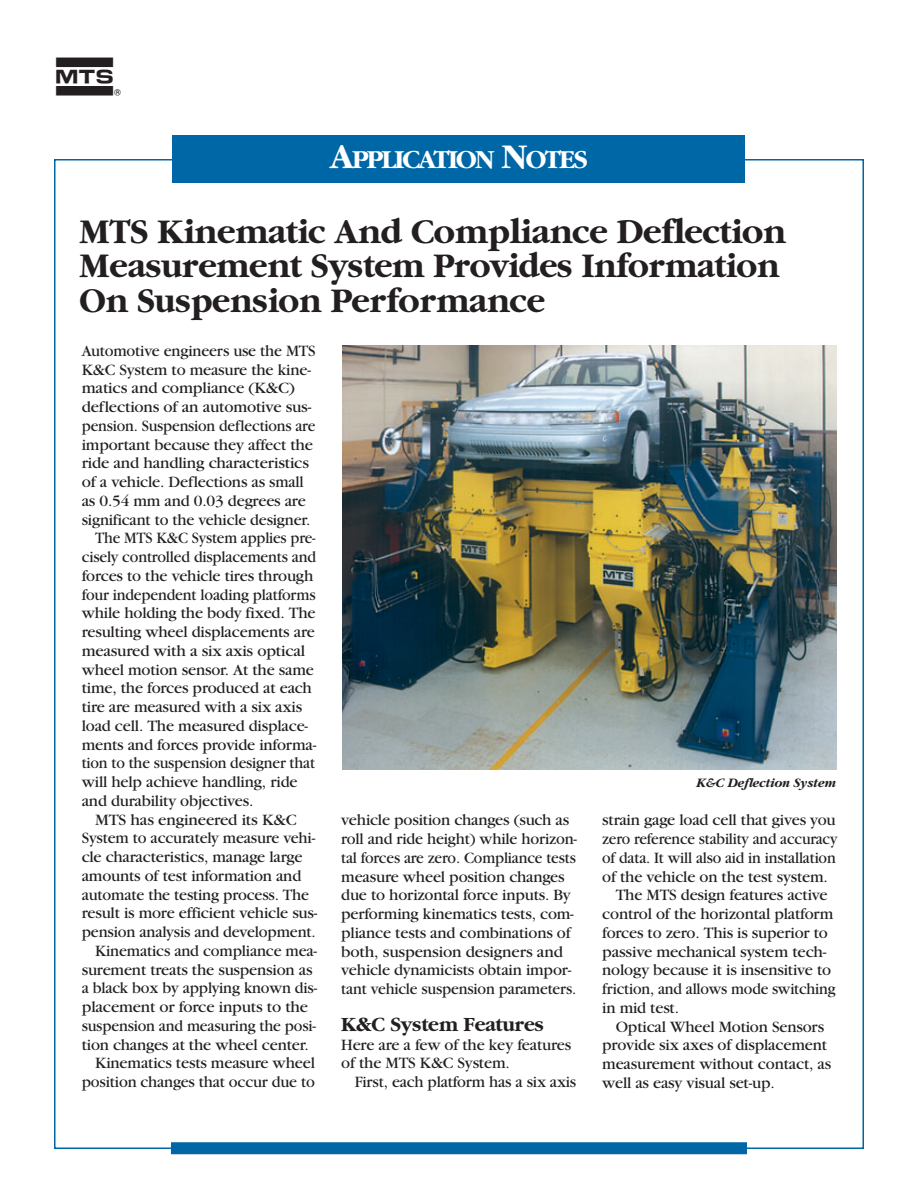
<style>
.page{position:relative;width:918px;height:1188px;background:#fff}
.page>*{position:absolute;margin:0;border:0;box-sizing:border-box;transform-origin:0 0}
.t1{font:42px "MTS Systems";color:#231f20}
.t2{font:700 36px/34.5px "Garamond";letter-spacing:-.01em;color:#231f20}
.t3{font:700 27px "Garamond";letter-spacing:-.06em;color:#fff}
.t4{font:700 21px "Garamond";letter-spacing:-.01em;color:#231f20}
.t5{font:16.5px/18.8px "Garamond";letter-spacing:-.01em;color:#231f20}
.t6{font:16.5px "Garamond";letter-spacing:-.01em;color:#231f20;scale:.95 1}
.t7{font:16.5px "Garamond";letter-spacing:-.01em;color:#231f20;scale:.96 1}
.t8{font:16.5px "Garamond";letter-spacing:-.01em;color:#231f20;scale:.94 1}
.t9{font:italic 700 13.5px "Garamond";letter-spacing:-.01em;color:#231f20}
.s1{font-size:36px}
</style>
<div class="page">
<div style="left:172px;top:135px;width:574px;height:47px;background:#0067a6"></div>
<div style="left:171px;top:1142px;width:576px;height:12px;background:#0067a6"></div>
<img style="left:342px;top:345px;width:495px;height:425px">
<h1 class="t1" style="left:54px;top:57px;width:70px">m</h1>
<h3 class="t3" style="left:330px;top:149px;width:259px"><span class="s1">A</span>PPLICATION <span class="s1">N</span>OTES</h3>
<h2 class="t2" style="left:80px;top:217px;width:708px">MTS Kinematic And Compliance Deflection<br>Measurement System Provides Information<br>On Suspension Performance</h2>
<p class="t5" style="left:82px;top:343px;width:235px">Automotive engineers use the MTS</p>
<p class="t5" style="left:82px;top:362px;width:231px">K&amp;C System to measure the kine-</p>
<p class="t5" style="left:82px;top:380px;width:215px">matics and compliance (K&amp;C)</p>
<p class="t5" style="left:82px;top:399px;width:231px">deflections of an automotive sus-</p>
<p class="t6" style="left:82px;top:420px;width:248px">pension. Suspension deflections are</p>
<p class="t5" style="left:82px;top:437px;width:233px">important because they affect the</p>
<p class="t5" style="left:82px;top:455px;width:229px">ride and handling characteristics</p>
<p class="t5" style="left:82px;top:474px;width:223px">of a vehicle. Deflections as small</p>
<p class="t5" style="left:82px;top:493px;width:226px">as 0.54 mm and 0.03 degrees are</p>
<p class="t5" style="left:82px;top:512px;width:230px">significant to the vehicle designer.</p>
<p class="t8" style="left:95px;top:532px;width:236px">The MTS K&amp;C System applies pre-</p>
<p class="t7" style="left:82px;top:551px;width:246px">cisely controlled displacements and</p>
<p class="t5" style="left:82px;top:568px;width:233px">forces to the vehicle tires through</p>
<p class="t7" style="left:82px;top:589px;width:245px">four independent loading platforms</p>
<p class="t5" style="left:82px;top:605px;width:235px">while holding the body fixed. The</p>
<p class="t5" style="left:82px;top:624px;width:235px">resulting wheel displacements are</p>
<p class="t5" style="left:82px;top:643px;width:225px">measured with a six axis optical</p>
<p class="t5" style="left:82px;top:662px;width:234px">wheel motion sensor. At the same</p>
<p class="t5" style="left:82px;top:680px;width:232px">time, the forces produced at each</p>
<p class="t5" style="left:82px;top:699px;width:222px">tire are measured with a six axis</p>
<p class="t5" style="left:82px;top:718px;width:228px">load cell. The measured displace-</p>
<p class="t5" style="left:82px;top:737px;width:236px">ments and forces provide informa-</p>
<p class="t6" style="left:82px;top:757px;width:247px">tion to the suspension designer that</p>
<p class="t5" style="left:82px;top:774px;width:217px">will help achieve handling, ride</p>
<p class="t5" style="left:82px;top:793px;width:173px">and durability objectives.</p>
<p class="t5" style="left:95px;top:812px;width:203px">MTS has engineered its K&amp;C</p>
<p class="t5" style="left:82px;top:830px;width:235px">System to accurately measure vehi-</p>
<p class="t5" style="left:82px;top:849px;width:222px">cle characteristics, manage large</p>
<p class="t5" style="left:82px;top:868px;width:221px">amounts of test information and</p>
<p class="t5" style="left:82px;top:887px;width:229px">automate the testing process. The</p>
<p class="t5" style="left:82px;top:905px;width:237px">result is more efficient vehicle sus-</p>
<p class="t5" style="left:82px;top:924px;width:236px">pension analysis and development.</p>
<p class="t5" style="left:95px;top:943px;width:224px">Kinematics and compliance mea-</p>
<p class="t5" style="left:82px;top:962px;width:232px">surement treats the suspension as</p>
<p class="t5" style="left:82px;top:980px;width:237px">a black box by applying known dis-</p>
<p class="t5" style="left:82px;top:999px;width:228px">placement or force inputs to the</p>
<p class="t7" style="left:82px;top:1020px;width:246px">suspension and measuring the posi-</p>
<p class="t5" style="left:82px;top:1037px;width:228px">tion changes at the wheel center.</p>
<p class="t5" style="left:95px;top:1055px;width:221px">Kinematics tests measure wheel</p>
<p class="t5" style="left:82px;top:1074px;width:235px">position changes that occur due to</p>
<p class="t5" style="left:341px;top:812px;width:237px">vehicle position changes (such as roll and ride height) while horizon&shy;tal forces are zero. Compliance tests measure wheel position changes due to horizontal force inputs. By performing kinematics tests, com&shy;pliance tests and combinations of both, suspension designers and vehicle dynamicists obtain impor&shy;tant vehicle suspension parameters.</p>
<p class="t4" style="left:341px;top:1016px;width:204px">K&amp;C System Features</p>
<p class="t5" style="left:341px;top:1037px;width:232px">Here are a few of the key features of the MTS K&amp;C System.</p>
<p class="t5" style="left:355px;top:1074px;width:223px">First, each platform has a six axis</p>
<p class="t9" style="left:697px;top:778px;width:141px">K&amp;C Deflection System</p>
<p class="t5" style="left:602px;top:812px;width:235px">strain gage load cell that gives you</p>
<p class="t8" style="left:602px;top:833px;width:252px">zero reference stability and accuracy</p>
<p class="t6" style="left:602px;top:852px;width:247px">of data. It will also aid in installation</p>
<p class="t5" style="left:602px;top:869px;width:227px">of the vehicle on the test system.</p>
<p class="t5" style="left:616px;top:887px;width:213px">The MTS design features active</p>
<p class="t5" style="left:602px;top:906px;width:233px">control of the horizontal platform</p>
<p class="t5" style="left:602px;top:925px;width:227px">forces to zero. This is superior to</p>
<p class="t5" style="left:602px;top:944px;width:226px">passive mechanical system tech-</p>
<p class="t5" style="left:602px;top:962px;width:230px">nology because it is insensitive to</p>
<p class="t6" style="left:602px;top:983px;width:247px">friction, and allows mode switching</p>
<p class="t5" style="left:602px;top:1000px;width:78px">in mid test.</p>
<p class="t5" style="left:616px;top:1019px;width:210px">Optical Wheel Motion Sensors</p>
<p class="t5" style="left:602px;top:1037px;width:226px">provide six axes of displacement</p>
<p class="t5" style="left:602px;top:1056px;width:231px">measurement without contact, as</p>
<p class="t5" style="left:602px;top:1075px;width:174px">well as easy visual set-up.</p>
</div>
